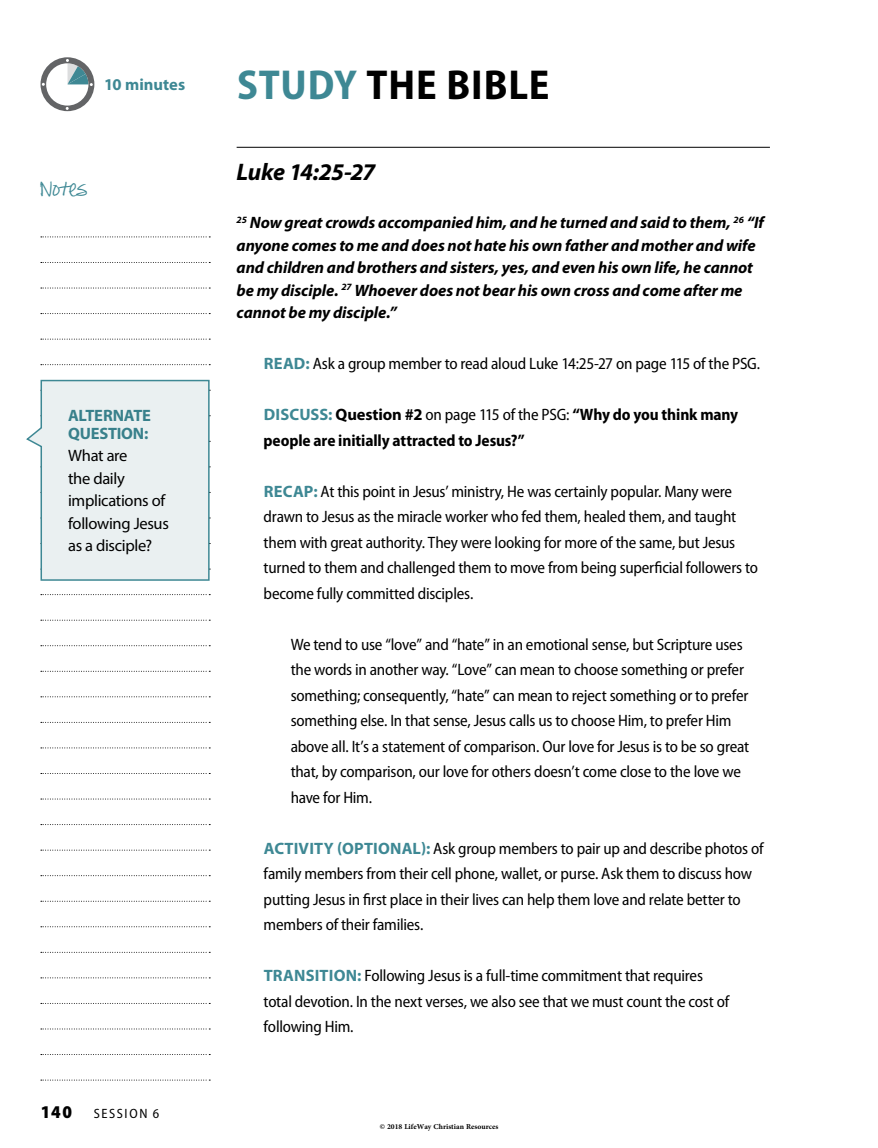
<style>
.page{position:relative;width:878px;height:1148px;background:#fff}
.page>*{position:absolute;margin:0;border:0;box-sizing:border-box;transform-origin:0 0}
.t1{font:700 semi-condensed 42px "Myriad Pro";letter-spacing:.02em;color:#000}
.t2{font:italic 700 24px "Myriad Pro";letter-spacing:-.025em;color:#000}
.t3{font:900 semi-condensed 18px "Myriad Pro";color:#000}
.t4{font:semi-condensed 16.5px/25.5px "Myriad Pro";letter-spacing:-.015em;color:#000}
.t5{font:italic 700 16.5px/22.5px "Myriad Pro";letter-spacing:-.005em;color:#000}
.t6{font:700 semi-condensed 16.5px/25.5px "Myriad Pro";letter-spacing:-.01em;color:#000}
.t7{font:16.5px/22.5px "Myriad Pro";letter-spacing:-.02em;color:#000}
.t8{font:700 16.5px/18px "Myriad Pro";letter-spacing:-.015em;color:#3e8894}
.t9{font:15px "Pea Alesa";letter-spacing:-.03em;color:#3e8894}
.t10{font:semi-condensed 13.5px "Myriad Pro";letter-spacing:.13em;color:#000}
.t11{font:700 10.5px "Adobe Arabic";color:#000}
.s1{color:#3e8894}
.s2{font-weight:700;font-stretch:normal;color:#3e8894}
.s3{font-stretch:normal;color:#3e8894}
.s4{font-stretch:normal}
.s5{font-weight:400}
</style>
<div class="page">
<svg style="left:41px;top:236px;width:169px;height:1px"></svg>
<svg style="left:41px;top:262px;width:169px;height:1px"></svg>
<svg style="left:41px;top:288px;width:169px;height:1px"></svg>
<svg style="left:41px;top:313px;width:169px;height:1px"></svg>
<svg style="left:41px;top:339px;width:169px;height:1px"></svg>
<svg style="left:41px;top:364px;width:169px;height:1px"></svg>
<svg style="left:41px;top:594px;width:169px;height:1px"></svg>
<svg style="left:41px;top:620px;width:169px;height:1px"></svg>
<svg style="left:41px;top:645px;width:169px;height:1px"></svg>
<svg style="left:41px;top:671px;width:169px;height:1px"></svg>
<svg style="left:41px;top:696px;width:169px;height:1px"></svg>
<svg style="left:41px;top:722px;width:169px;height:1px"></svg>
<svg style="left:41px;top:747px;width:169px;height:1px"></svg>
<svg style="left:41px;top:773px;width:169px;height:1px"></svg>
<svg style="left:41px;top:798px;width:169px;height:1px"></svg>
<svg style="left:41px;top:824px;width:169px;height:1px"></svg>
<svg style="left:41px;top:849px;width:169px;height:1px"></svg>
<svg style="left:41px;top:875px;width:169px;height:1px"></svg>
<svg style="left:41px;top:900px;width:169px;height:1px"></svg>
<svg style="left:41px;top:926px;width:169px;height:1px"></svg>
<svg style="left:41px;top:952px;width:169px;height:1px"></svg>
<svg style="left:41px;top:977px;width:169px;height:1px"></svg>
<svg style="left:41px;top:1003px;width:169px;height:1px"></svg>
<svg style="left:41px;top:1028px;width:169px;height:1px"></svg>
<svg style="left:41px;top:1054px;width:169px;height:1px"></svg>
<svg style="left:41px;top:1079px;width:169px;height:1px"></svg>
<hr style="left:237px;top:147px;width:532px;height:1px;background:#000">
<svg style="left:26px;top:379px;width:184px;height:202px;background:#e6eeef"></svg>
<svg style="left:40px;top:57px;width:54px;height:54px"></svg>
<p class="t8" style="left:104px;top:76px;width:83px">10 minutes</p>
<p class="t9" style="left:40px;top:187px;width:48px">Notes</p>
<p class="t8" style="left:68px;top:406px;width:84px">ALTERNATE<br>QUESTION:</p>
<p class="t7" style="left:68px;top:444px;width:102px">What are<br>the daily implications of following Jesus as a disciple?</p>
<p class="t3" style="left:40px;top:1102px;width:33px">140</p>
<p class="t10" style="left:94px;top:1106px;width:67px">Sess ion 6</p>
<h1 class="t1" style="left:237px;top:61px;width:314px"><span class="s1">STUDY</span> THE BIBLE</h1>
<h2 class="t2" style="left:237px;top:159px;width:140px">Luke 14:25-27</h2>
<p class="t5" style="left:237px;top:211px;width:529px"><sup>25</sup> Now great crowds accompanied him, and he turned and said to them, <sup>26</sup> “If anyone comes to me and does not hate his own father and mother and wife and children and brothers and sisters, yes, and even his own life, he cannot be my disciple. <sup>27</sup> Whoever does not bear his own cross and come after me cannot be my disciple.”</p>
<p class="t4" style="left:264px;top:351px;width:498px"><span class="s2">READ:</span> Ask a group member to read aloud Luke 14:25-27 on page 115 of the PSG.</p>
<p class="t6" style="left:263px;top:402px;width:476px"><span class="s3">DISCUSS:</span> <span class="s4">Question #2</span> <span class="s5">on page 115 of the PSG:</span> <span class="s4">“</span>Why do you think many people are initially attracted to Jesus?”</p>
<p class="t4" style="left:264px;top:479px;width:496px"><span class="s2">RECAP:</span> At this point in Jesus’ ministry, He was certainly popular. Many were drawn to Jesus as the miracle worker who fed them, healed them, and taught them with great authority. They were looking for more of the same, but Jesus turned to them and challenged them to move from being superficial followers to become fully committed disciples.</p>
<p class="t4" style="left:291px;top:632px;width:460px">We tend to use “love” and “hate” in an emotional sense, but Scripture uses the words in another way. “Love” can mean to choose something or prefer something; consequently, “hate” can mean to reject something or to prefer something else. In that sense, Jesus calls us to choose Him, to prefer Him above all. It’s a statement of comparison. Our love for Jesus is to be so great that, by comparison, our love for others doesn’t come close to the love we have for Him.</p>
<p class="t4" style="left:264px;top:836px;width:501px"><span class="s2">ACTIVITY (OPTIONAL):</span> Ask group members to pair up and describe photos of family members from their cell phone, wallet, or purse. Ask them to discuss how putting Jesus in first place in their lives can help them love and relate better to members of their families.</p>
<p class="t4" style="left:264px;top:963px;width:467px"><span class="s2">TRANSITION:</span> Following Jesus is a full-time commitment that requires total devotion. In the next verses, we also see that we must count the cost of following Him.</p>
<p class="t11" style="left:380px;top:1119px;width:120px">© 2018 LifeWay Christian Resources</p>
</div>
